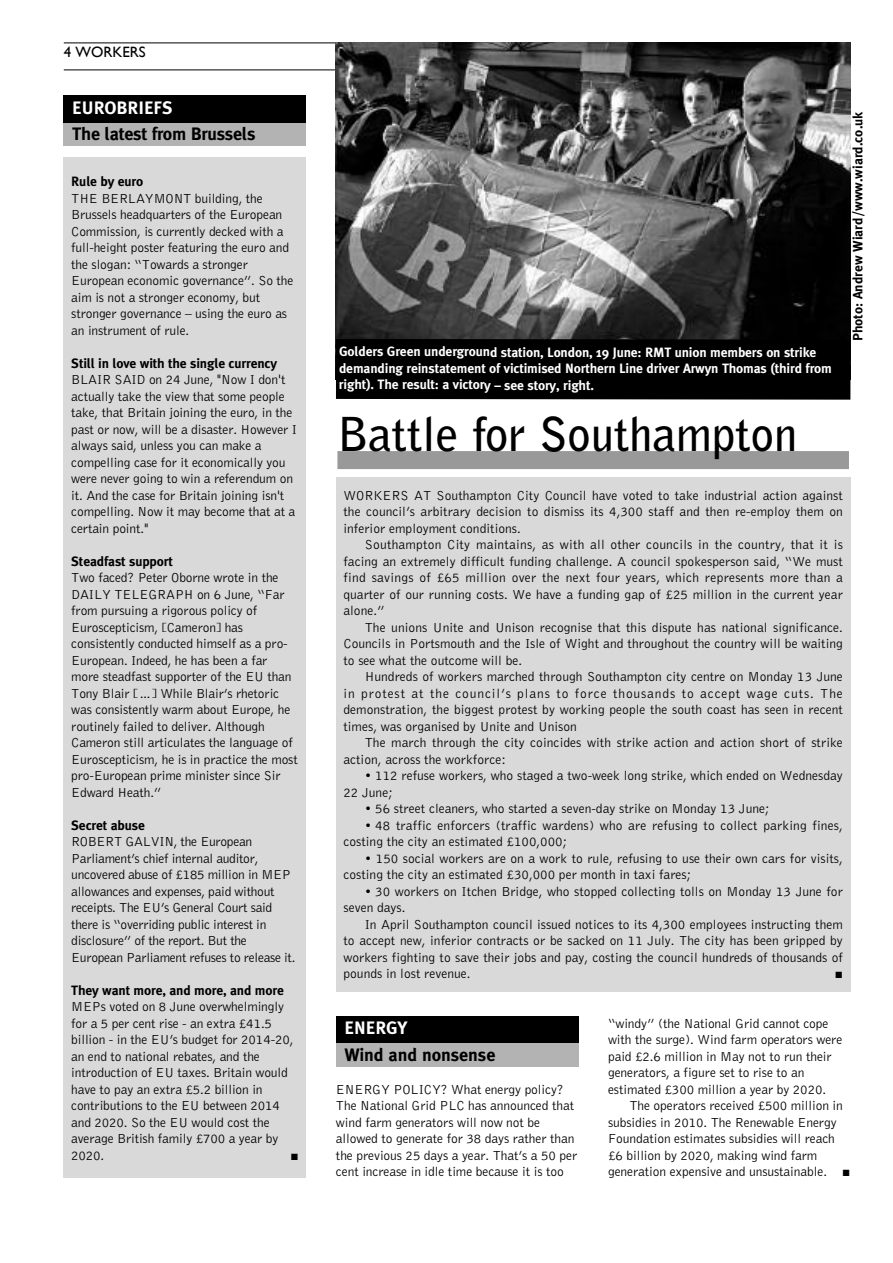
<style>
.page{position:relative;width:893px;height:1263px;background:#fff}
.page>*{position:absolute;margin:0;border:0;box-sizing:border-box;transform-origin:0 0}
.t1{font:700 46.5px "Bell Gothic";color:#000}
.t2{font:700 18px "Meta Plus";letter-spacing:-.015em;color:#000}
.t3{font:700 18px "Meta Plus";color:#fff}
.t4{font:15px "Gill Sans";color:#000}
.t5{font:300 13.5px/16.5px "Bell Gothic";letter-spacing:-.01em;color:#000}
.t6{font:700 13.5px/16.5px "Meta Plus";letter-spacing:-.01em;color:#fff}
.t7{font:700 13.5px "Meta Plus";letter-spacing:-.01em;color:#000}
.t8{font:700 13.5px "Times New Roman";color:#000}
.s1{font-family:"Times New Roman";font-weight:700}
</style>
<div class="page">
<div style="left:64px;top:122px;width:242px;height:24px;background:#b3b3b3"></div>
<div style="left:336px;top:1016px;width:242px;height:28px;background:#000"></div>
<div style="left:336px;top:1043px;width:242px;height:24px;background:#b3b3b3"></div>
<hr style="left:64px;top:43px;width:786px;height:1px;background:#000">
<hr style="left:64px;top:70px;width:786px;height:1px;background:#000">
<div style="left:64px;top:157px;width:242px;height:1021px;background:#d9d9d9"></div>
<div style="left:64px;top:95px;width:242px;height:27px;background:#000"></div>
<div style="left:337px;top:451px;width:512px;height:18px;background:#999"></div>
<div style="left:336px;top:477px;width:514px;height:514px;background:#d9d9d9"></div>
<img style="left:336px;top:43px;width:514px;height:296px">
<div style="left:336px;top:339px;width:514px;height:61px;background:#000"></div>
<p class="t4" style="left:64px;top:43px;width:83px">4 WORKERS</p>
<h2 class="t3" style="left:72px;top:101px;width:102px">EUROBRIEFS</h2>
<h2 class="t2" style="left:72px;top:128px;width:185px">The latest from Brussels</h2>
<p class="t7" style="left:71px;top:177px;width:74px">Rule by euro</p>
<p class="t5" style="left:71px;top:191px;width:224px">THE BERLAYMONT building, the Brussels headquarters of the European Commission, is currently decked with a full-height poster featuring the euro and the slogan: “Towards a stronger European economic governance”. So the aim is not a stronger economy, but stronger governance – using the euro as an instrument of rule.</p>
<p class="t7" style="left:71px;top:358px;width:207px">Still in love with the single currency</p>
<p class="t5" style="left:71px;top:372px;width:227px">BLAIR SAID on 24 June, "Now I don't actually take the view that some people take, that Britain joining the euro, in the past or now, will be a disaster. However I always said, unless you can make a compelling case for it economically you were never going to win a referendum on it. And the case for Britain joining isn't compelling. Now it may become that at a certain point."</p>
<p class="t7" style="left:71px;top:556px;width:103px">Steadfast support</p>
<p class="t5" style="left:71px;top:570px;width:228px">Two faced? Peter Oborne wrote in the DAILY TELEGRAPH on 6 June, “Far from pursuing a rigorous policy of Euroscepticism, [Cameron] has consistently conducted himself as a pro-European. Indeed, he has been a far more steadfast supporter of the EU than Tony Blair […] While Blair’s rhetoric was consistently warm about Europe, he routinely failed to deliver. Although Cameron still articulates the language of Euroscepticism, he is in practice the most pro-European prime minister since Sir Edward Heath.”</p>
<p class="t7" style="left:71px;top:820px;width:75px">Secret abuse</p>
<p class="t5" style="left:71px;top:834px;width:226px">ROBERT GALVIN, the European Parliament’s chief internal auditor, uncovered abuse of £185 million in MEP allowances and expenses, paid without receipts. The EU’s General Court said there is “overriding public interest in disclosure” of the report. But the European Parliament refuses to release it.</p>
<p class="t7" style="left:71px;top:985px;width:214px">They want more, and more, and more</p>
<p class="t5" style="left:71px;top:999px;width:224px">MEPs voted on 8 June overwhelmingly for a 5 per cent rise - an extra £41.5 billion - in the EU’s budget for 2014-20, an end to national rebates, and the introduction of EU taxes. Britain would have to pay an extra £5.2 billion in contributions to the EU between 2014 and 2020. So the EU would cost the average British family £700 a year by<br>2020.</p>
<p class="t8" style="left:290px;top:1147px;width:10px">■</p>
<p class="t6" style="left:339px;top:345px;width:494px">Golders Green underground station, London, 19 June: RMT union members on strike demanding reinstatement of victimised Northern Line driver Arwyn Thomas (third from right). The result: a victory – see story, right.</p>
<h1 class="t1" style="left:337px;top:417px;width:461px">Battle for Southampton</h1>
<p class="t5" style="left:343px;top:488px;width:501px;text-align:justify">WORKERS AT Southampton City Council have voted to take industrial action against the council’s arbitrary decision to dismiss its 4,300 staff and then re-employ them on inferior employment conditions.</p>
<p class="t5" style="left:343px;top:537px;width:501px;text-align:justify;text-indent:21px">Southampton City maintains, as with all other councils in the country, that it is facing an extremely difficult funding challenge. A council spokesperson said, “We must find savings of £65 million over the next four years, which represents more than a quarter of our running costs. We have a funding gap of £25 million in the current year alone.”</p>
<p class="t5" style="left:343px;top:620px;width:501px;text-align:justify;text-indent:21px">The unions Unite and Unison recognise that this dispute has national significance.<br>Councils in Portsmouth and the Isle of Wight and throughout the country will be waiting to see what the outcome will be.</p>
<p class="t5" style="left:343px;top:669px;width:501px;text-align:justify;text-indent:21px">Hundreds of workers marched through Southampton city centre on Monday 13 June in protest at the council’s plans to force thousands to accept wage cuts. The demonstration, the biggest protest by working people the south coast has seen in recent times, was organised by Unite and Unison</p>
<p class="t5" style="left:343px;top:735px;width:501px;text-indent:21px">The march through the city coincides with strike action and action short of strike action, across the workforce:</p>
<p class="t5" style="left:343px;top:768px;width:501px;text-indent:21px">• 112 refuse workers, who staged a two-week long strike, which ended on Wednesday<br>22 June;</p>
<p class="t5" style="left:365px;top:801px;width:406px">• 56 street cleaners, who started a seven-day strike on Monday 13 June;</p>
<p class="t5" style="left:343px;top:818px;width:501px;text-indent:21px">• 48 traffic enforcers (traffic wardens) who are refusing to collect parking fines, costing the city an estimated £100,000;</p>
<p class="t5" style="left:343px;top:851px;width:501px;text-indent:21px">• 150 social workers are on a work to rule, refusing to use their own cars for visits, costing the city an estimated £30,000 per month in taxi fares;</p>
<p class="t5" style="left:343px;top:884px;width:501px;text-indent:21px">• 30 workers on Itchen Bridge, who stopped collecting tolls on Monday 13 June for seven days.</p>
<p class="t5" style="left:343px;top:917px;width:501px;text-align:justify;text-indent:21px">In April Southampton council issued notices to its 4,300 employees instructing them to accept new, inferior contracts or be sacked on 11 July. The city has been gripped by workers fighting to save their jobs and pay, costing the council hundreds of thousands of pounds in lost revenue.</p>
<p class="t8" style="left:835px;top:966px;width:10px">■</p>
<p class="t7" style="left:853px;top:341px;width:231px;rotate:-90deg">Photo: Andrew Wiard/www.wiard.co.uk</p>
<h2 class="t3" style="left:344px;top:1022px;width:64px">ENERGY</h2>
<h2 class="t2" style="left:344px;top:1048px;width:153px">Wind and nonsense</h2>
<p class="t5" style="left:336px;top:1082px;width:243px">ENERGY POLICY? What energy policy?<br>The National Grid PLC has announced that wind farm generators will now not be allowed to generate for 38 days rather than the previous 25 days a year. That’s a 50 per cent increase in idle time because it is too</p>
<p class="t5" style="left:608px;top:1016px;width:236px">“windy” (the National Grid cannot cope with the surge). Wind farm operators were paid £2.6 million in May not to run their generators, a figure set to rise to an estimated £300 million a year by 2020.</p>
<p class="t5" style="left:608px;top:1098px;width:244px;text-indent:21px">The operators received £500 million in subsidies in 2010. The Renewable Energy Foundation estimates subsidies will reach £6 billion by 2020, making wind farm generation expensive and unsustainable. <span class="s1">■</span></p>
</div>
